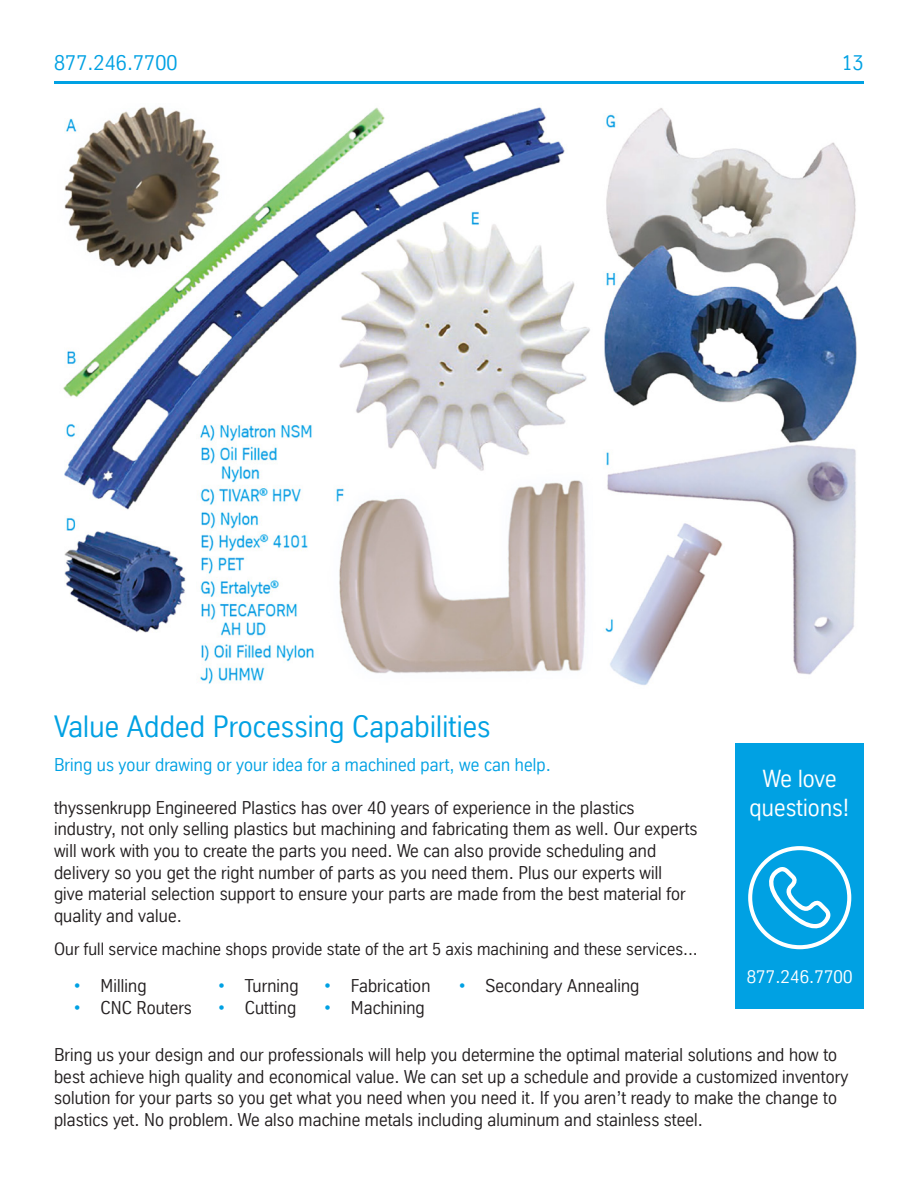
<style>
.page{position:relative;width:918px;height:1188px;background:#fff}
.page>*{position:absolute;margin:0;border:0;box-sizing:border-box;transform-origin:0 0}
.t1{font:30px "TK Type";color:#00a1e3}
.t2{font:24px/28.8px "TK Type";color:#fff;text-align:center}
.t3{font:21px "TK Type";color:#00a1e3}
.t4{font:18px/21.6px "TK Type";color:#231f20}
.t5{font:18px "TK Type";color:#00a1e3}
.t6{font:18px "TK Type";color:#fff}
.t7{font:17.25px "TK Type";color:#231f20}
.s1{color:#00a1e3}
</style>
<div class="page">
<img style="left:63px;top:106px;width:794px;height:579px">
<hr style="left:54px;top:81px;width:810px;height:3px;background:#00a1e3">
<div style="left:735px;top:744px;width:129px;height:265px;background:#00a1e3"></div>
<svg style="left:748px;top:846px;width:103px;height:103px"></svg>
<p class="t3" style="left:54px;top:51px;width:125px">877.246.7700</p>
<p class="t3" style="left:842px;top:51px;width:24px">13</p>
<p class="t1" style="left:54px;top:710px;width:438px">Value Added Processing Capabilities</p>
<p class="t5" style="left:54px;top:754px;width:498px">Bring us your drawing or your idea for a machined part, we can help.</p>
<p class="t4" style="left:54px;top:797px;width:645px">thyssenkrupp Engineered Plastics has over 40 years of experience in the plastics industry, not only selling plastics but machining and fabricating them as well. Our experts will work with you to create the parts you need. We can also provide scheduling and delivery so you get the right number of parts as you need them. Plus our experts will<br>give material selection support to ensure your parts are made from the best material for quality and value.</p>
<p class="t7" style="left:54px;top:939px;width:645px">Our full service machine shops provide state of the art 5 axis machining and these services...</p>
<p class="t4" style="left:74px;top:975px;width:75px"><span class="s1">•</span> Milling</p>
<p class="t4" style="left:74px;top:997px;width:120px"><span class="s1">•</span> CNC Routers</p>
<p class="t4" style="left:218px;top:975px;width:83px"><span class="s1">•</span> Turning</p>
<p class="t4" style="left:218px;top:997px;width:80px"><span class="s1">•</span> Cutting</p>
<p class="t4" style="left:324px;top:975px;width:108px"><span class="s1">•</span> Fabrication</p>
<p class="t4" style="left:324px;top:997px;width:103px"><span class="s1">•</span> Machining</p>
<p class="t4" style="left:458px;top:975px;width:183px"><span class="s1">•</span> Secondary Annealing</p>
<p class="t2" style="left:750px;top:764px;width:102px">We love questions!</p>
<p class="t6" style="left:747px;top:967px;width:108px">877.246.7700</p>
<p class="t4" style="left:54px;top:1044px;width:796px">Bring us your design and our professionals will help you determine the optimal material solutions and how to best achieve high quality and economical value. We can set up a schedule and provide a customized inventory solution for your parts so you get what you need when you need it. If you aren’t ready to make the change to plastics yet. No problem. We also machine metals including aluminum and stainless steel.</p>
</div>
